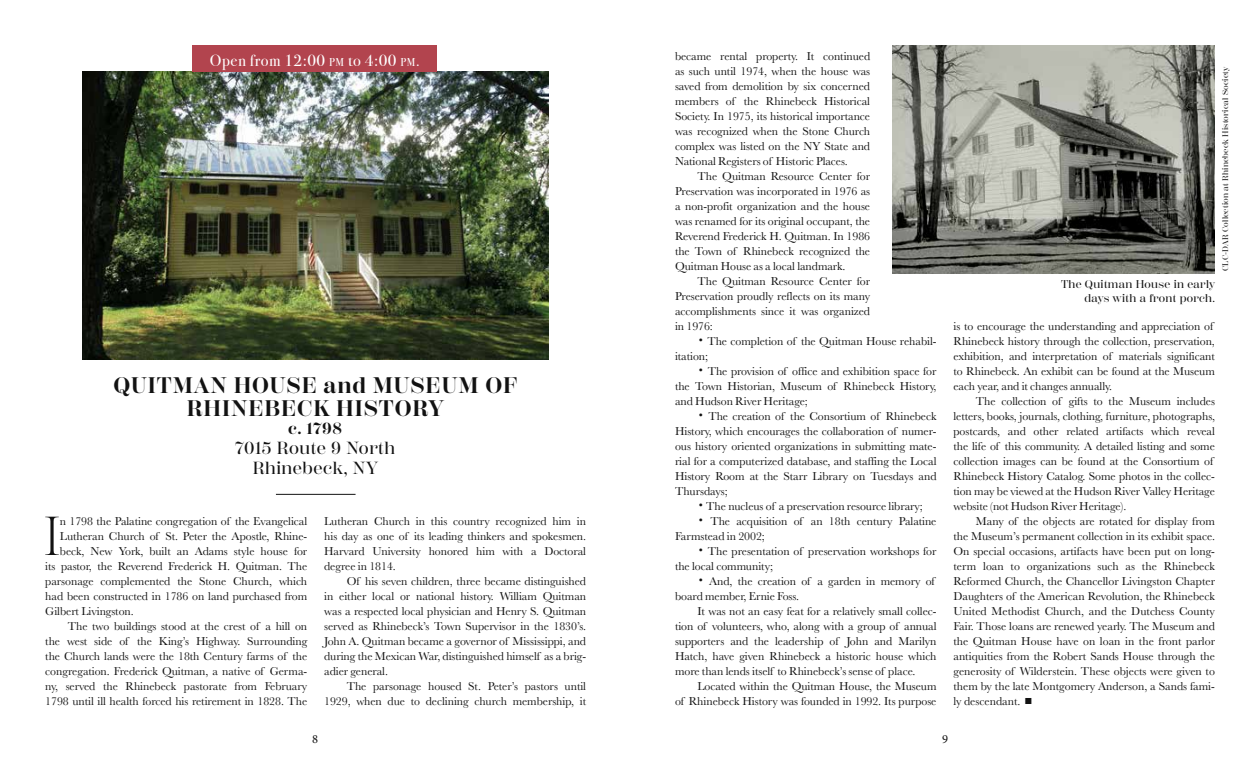
<style>
.page{position:relative;width:1260px;height:765px;background:#fff}
.page>*{position:absolute;margin:0;border:0;box-sizing:border-box;transform-origin:0 0}
.t1{font:300 54.75px "Scotch Display";color:#121212}
.t2{font:300 33.75px "Scotch Display";color:#121212}
.t3{font:700 22.5px/22.5px "Scotch Display";letter-spacing:.04em;color:#121212;text-align:center}
.t4{font:500 17.5px/20px "Scotch Display";letter-spacing:.03em;color:#121212;text-align:center}
.t5{font:16.25px "Bodoni Svty Two ITCTT";letter-spacing:.03em;color:#fff}
.t6{font:700 16.25px "Scotch Display";color:#121212}
.t7{font:12.5px "Minion Pro";color:#121212}
.t8{font:11.88px/15px "Baskerville";letter-spacing:-.005em;color:#121212;text-align:justify}
.t9{font:500 11.25px/13.8px "Scotch Display";letter-spacing:.03em;color:#121212;text-align:right}
.t10{font:500 8.12px "Scotch Display";letter-spacing:.03em;color:#121212}
.s1{font-size:11.38px}
.s2{font-style:inherit}
</style>
<div class="page">
<img style="left:83px;top:72px;width:466px;height:288px">
<hr style="left:276px;top:494px;width:80px;height:1px;background:#121212">
<div style="left:193px;top:45px;width:244px;height:27px;background:#b2444e"></div>
<img style="left:893px;top:45px;width:322px;height:228px">
<h3 class="t5" style="left:210px;top:47px;width:212px">Open from 12:00 <span class="s1">pm</span> to 4:00 <span class="s1">pm</span><span class="s2">.</span></h3>
<p class="t8" style="left:675px;top:49px;width:197px">became rental property. It continued as such until 1974, when the house was saved from demolition by six concerned members of the Rhinebeck Historical Society. In 1975, its historical importance was recognized when the Stone Church complex was listed on the NY State and National Registers of Historic Places.</p>
<p class="t8" style="left:675px;top:169px;width:197px;text-indent:23px">The Quitman Resource Center for Preservation was incorporated in 1976 as a non-profit organization and the house was renamed for its original occupant, the Reverend Frederick H. Quitman. In 1986 the Town of Rhinebeck recognized the Quitman House as a local landmark.</p>
<p class="t8" style="left:675px;top:274px;width:197px;text-indent:23px">The Quitman Resource Center for Preservation proudly reflects on its many accomplishments since it was organized in 1976:</p>
<h2 class="t2" style="left:698px;top:311px;width:8px">.</h2>
<p class="t8" style="left:675px;top:334px;width:263px;text-indent:32px">The completion of the Quitman House rehabil&shy;itation;</p>
<h2 class="t2" style="left:698px;top:341px;width:8px">.</h2>
<p class="t8" style="left:675px;top:364px;width:263px;text-indent:33px">The provision of office and exhibition space for the Town Historian, Museum of Rhinebeck History, and Hudson River Heritage;</p>
<h2 class="t2" style="left:698px;top:386px;width:8px">.</h2>
<h3 class="t3" style="left:114px;top:374px;width:405px">QUITMAN HOUSE and MUSEUM OF<br>RHINEBECK HISTORY</h3>
<h3 class="t6" style="left:288px;top:419px;width:55px">c. 1798</h3>
<h3 class="t4" style="left:235px;top:438px;width:161px">7015 Route 9 North<br>Rhinebeck, NY</h3>
<p class="t8" style="left:675px;top:409px;width:263px;text-indent:33px">The creation of the Consortium of Rhinebeck History, which encourages the collaboration of numer&shy;ous history oriented organizations in submitting mate&shy;rial for a computerized database, and staffing the Local History Room at the Starr Library on Tuesdays and Thursdays;</p>
<h2 class="t2" style="left:698px;top:476px;width:8px">.</h2>
<p class="t8" style="left:706px;top:499px;width:218px">The nucleus of a preservation resource library;</p>
<h2 class="t2" style="left:698px;top:491px;width:8px">.</h2>
<h1 class="t1" style="left:44px;top:505px;width:18px">I</h1>
<p class="t8" style="left:60px;top:514px;width:249px">n 1798 the Palatine congregation of the Evangelical</p>
<p class="t8" style="left:324px;top:514px;width:263px">Lutheran Church in this country recognized him in his day as one of its leading thinkers and spokesmen.<br>Harvard University honored him with a Doctoral degree in 1814.</p>
<p class="t8" style="left:324px;top:574px;width:264px;text-indent:23px">Of his seven children, three became distinguished in either local or national history. William Quitman was a respected local physician and Henry S. Quitman served as Rhinebeck’s Town Supervisor in the 1830’s.<br>John A. Quitman became a governor of Mississippi, and during the Mexican War, distinguished himself as a brig&shy;adier general.</p>
<p class="t8" style="left:324px;top:679px;width:263px;text-align:right">The parsonage housed St. Peter’s pastors until<br>1929, when due to declining church membership, it</p>
<p class="t8" style="left:675px;top:514px;width:263px;text-indent:35px">The acquisition of an 18th century Palatine<br>Farmstead in 2002;</p>
<h2 class="t2" style="left:698px;top:521px;width:8px">.</h2>
<p class="t8" style="left:60px;top:529px;width:249px">Lutheran Church of St. Peter the Apostle, Rhine-</p>
<p class="t8" style="left:60px;top:544px;width:249px">beck, New York, built an Adams style house for</p>
<p class="t8" style="left:45px;top:559px;width:263px">its pastor, the Reverend Frederick H. Quitman. The</p>
<p class="t8" style="left:45px;top:574px;width:263px">parsonage complemented the Stone Church, which</p>
<p class="t8" style="left:45px;top:589px;width:263px">had been constructed in 1786 on land purchased from</p>
<p class="t8" style="left:45px;top:604px;width:90px">Gilbert Livingston.</p>
<p class="t8" style="left:68px;top:619px;width:241px">The two buildings stood at the crest of a hill on</p>
<p class="t8" style="left:45px;top:634px;width:263px">the west side of the King’s Highway. Surrounding</p>
<p class="t8" style="left:45px;top:649px;width:264px">the Church lands were the 18th Century farms of the</p>
<p class="t8" style="left:45px;top:664px;width:264px">congregation. Frederick Quitman, a native of Germa-</p>
<p class="t8" style="left:45px;top:679px;width:263px">ny, served the Rhinebeck pastorate from February</p>
<p class="t8" style="left:45px;top:694px;width:264px">1798 until ill health forced his retirement in 1828. The</p>
<p class="t8" style="left:675px;top:544px;width:263px;text-indent:33px">The presentation of preservation workshops for the local community;</p>
<h2 class="t2" style="left:698px;top:551px;width:8px">.</h2>
<p class="t8" style="left:675px;top:574px;width:261px;text-indent:34px">And, the creation of a garden in memory of board member, Ernie Foss.</p>
<p class="t8" style="left:675px;top:604px;width:263px;text-indent:23px">It was not an easy feat for a relatively small collec&shy;tion of volunteers, who, along with a group of annual supporters and the leadership of John and Marilyn Hatch, have given Rhinebeck a historic house which more than lends itself to Rhinebeck’s sense of place.</p>
<p class="t8" style="left:675px;top:679px;width:263px;text-align:right">Located within the Quitman House, the Museum<br>of Rhinebeck History was founded in 1992. Its purpose</p>
<p class="t10" style="left:1221px;top:271px;width:206px;rotate:-90deg">CLC-DAR Collection at Rhinebeck Historical Society</p>
<p class="t9" style="left:1061px;top:278px;width:156px">The Quitman House in early days with a front porch.</p>
<p class="t8" style="left:953px;top:319px;width:263px;text-align:left">is to encourage the understanding and appreciation of Rhinebeck history through the collection, preservation, exhibition, and interpretation of materials significant to Rhinebeck. An exhibit can be found at the Museum each year, and it changes annually.</p>
<p class="t8" style="left:953px;top:394px;width:263px;text-align:left;text-indent:23px">The collection of gifts to the Museum includes letters, books, journals, clothing, furniture, photographs, postcards, and other related artifacts which reveal the life of this community. A detailed listing and some collection images can be found at the Consortium of Rhinebeck History Catalog. Some photos in the collec&shy;tion may be viewed at the Hudson River Valley Heritage website (not Hudson River Heritage).</p>
<p class="t8" style="left:953px;top:514px;width:263px;text-indent:23px">Many of the objects are rotated for display from the Museum’s permanent collection in its exhibit space.<br>On special occasions, artifacts have been put on long&shy;term loan to organizations such as the Rhinebeck Reformed Church, the Chancellor Livingston Chapter Daughters of the American Revolution, the Rhinebeck United Methodist Church, and the Dutchess County Fair. Those loans are renewed yearly. The Museum and the Quitman House have on loan in the front parlor antiquities from the Robert Sands House through the generosity of Wilderstein. These objects were given to them by the late Montgomery Anderson, a Sands fami&shy;ly descendant. ■</p>
<p class="t7" style="left:312px;top:731px;width:8px">8</p>
<p class="t7" style="left:942px;top:731px;width:7px">9</p>
</div>
